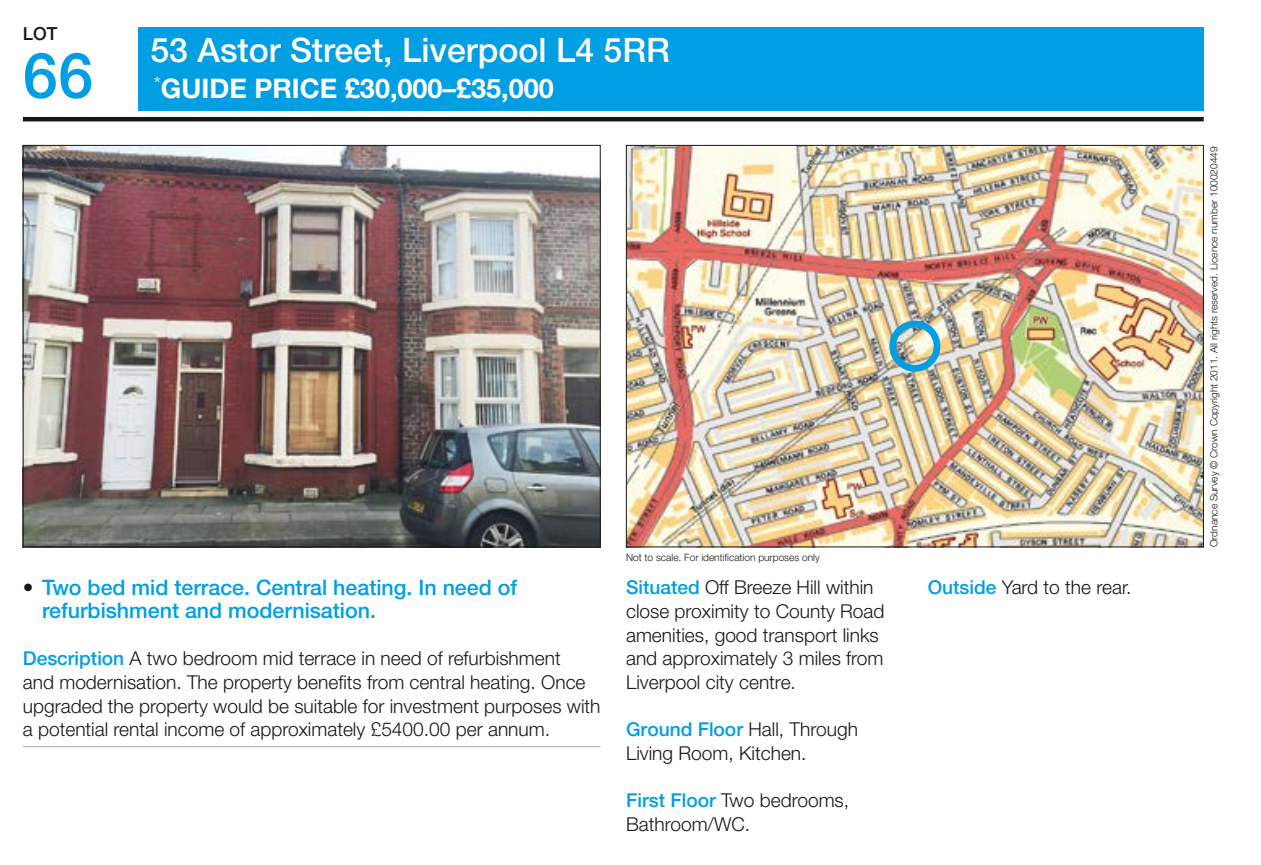
<style>
.page{position:relative;width:1261px;height:865px;background:#fff}
.page>*{position:absolute;margin:0;border:0;box-sizing:border-box;transform-origin:0 0}
.t1{font:500 63px "Helvetica Neue LT Std";color:#009ee3}
.t2{font:500 33.75px "Helvetica Neue LT Std";color:#fff}
.t3{font:700 27px "Helvetica Neue LT Std";color:#fff}
.t4{font:500 21.38px/23.6px "Helvetica Neue LT Std";color:#009ee3}
.t5{font:300 19.12px/23.6px "Helvetica Neue LT Std";color:#181716}
.t6{font:500 18px "Helvetica Neue LT Std";color:#181716}
.t7{font:300 10.12px "Helvetica Neue LT Std";color:#181716}
.s1{color:#181716}
.s2{font-weight:500;color:#009ee3}
</style>
<div class="page">
<div style="left:138px;top:28px;width:1065px;height:83px;background:#009ee3"></div>
<hr style="left:23px;top:117px;width:1180px;height:4px;background:#181716">
<img style="left:25px;top:147px;width:573px;height:398px">
<img style="left:628px;top:147px;width:573px;height:398px">
<hr style="left:23px;top:745px;width:577px;height:1px;background:#b1b2b3">
<div style="left:889px;top:320px;width:51px;height:51px;border:7px solid #009ee3;border-radius:50%"></div>
<p class="t6" style="left:23px;top:23px;width:36px">LOT</p>
<h1 class="t1" style="left:23px;top:38px;width:72px">66</h1>
<h2 class="t2" style="left:150px;top:30px;width:521px">53 Astor Street, Liverpool L4 5RR</h2>
<h3 class="t3" style="left:154px;top:71px;width:401px"><sup>*</sup>GUIDE PRICE £30,000–£35,000</h3>
<p class="t4" style="left:42px;top:574px;width:476px;text-indent:-19px"><span class="s1">•</span> Two bed mid terrace. Central heating. In need of refurbishment and modernisation.</p>
<p class="t5" style="left:23px;top:646px;width:579px"><span class="s2">Description</span> A two bedroom mid terrace in need of refurbishment<br>and modernisation. The property benefits from central heating. Once upgraded the property would be suitable for investment purposes with a potential rental income of approximately £5400.00 per annum.</p>
<p class="t7" style="left:626px;top:550px;width:195px">Not to scale. For identification purposes only</p>
<p class="t5" style="left:626px;top:575px;width:260px"><span class="s2">Situated</span> Off Breeze Hill within close proximity to County Road amenities, good transport links and approximately 3 miles from<br>Liverpool city centre.</p>
<p class="t5" style="left:626px;top:717px;width:233px"><span class="s2">Ground Floor</span> Hall, Through<br>Living Room, Kitchen.</p>
<p class="t5" style="left:626px;top:787px;width:224px"><span class="s2">First Floor</span> Two bedrooms,<br>Bathroom/WC.</p>
<p class="t5" style="left:927px;top:575px;width:205px"><span class="s2">Outside</span> Yard to the rear.</p>
<p class="t7" style="left:1207px;top:547px;width:402px;rotate:-90deg">Ordnance Survey © Crown Copyright 2011. All rights reserved. Licence number 100020449</p>
</div>
